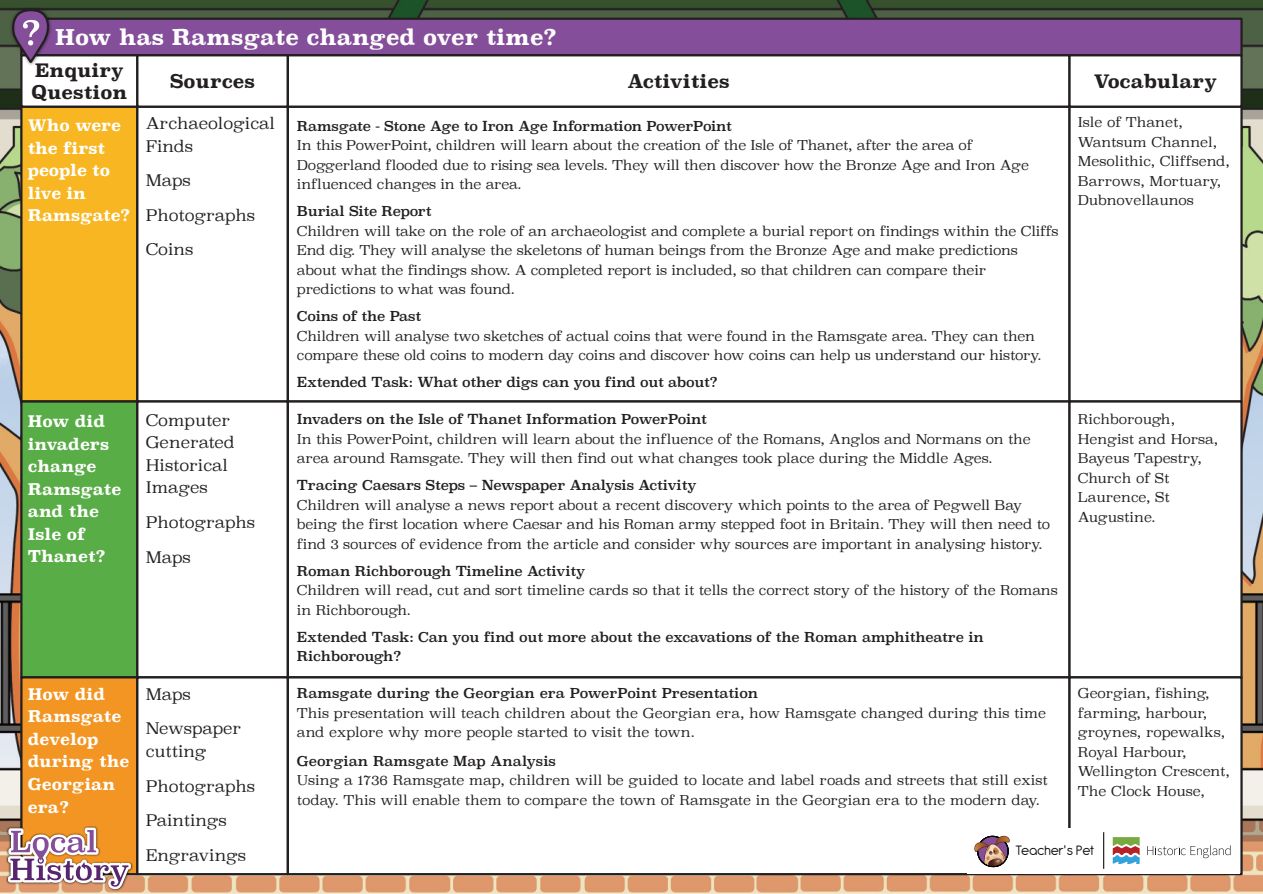
<style>
.page{position:relative;width:1263px;height:894px;background:#fff}
.page>*{position:absolute;margin:0;border:0;box-sizing:border-box;transform-origin:0 0}
.t1{font:700 21.6px "Superclarendon";color:#fff}
.t2{font:700 18.45px/21.1px "Superclarendon";color:#231f20}
.t3{font:300 15.9px/34.5px "Superclarendon";color:#231f20}
.t4{font:700 15.9px/22.5px "Superclarendon";color:#fff}
.t5{font:14.7px "Antipasto";letter-spacing:-.01em;color:#080a0a}
.t6{font:300 13.5px/19.5px "Superclarendon";letter-spacing:-.01em;color:#231f20}
.t7{font:13.5px/19.5px "Superclarendon";letter-spacing:-.01em;color:#231f20}
.s1{font-weight:400}
</style>
<div class="page">
<img style="left:0;top:0;width:1263px;height:893px">
<div style="left:20px;top:105px;width:118px;height:297px;background:#f8b722;border:2px solid #231f20"></div>
<div style="left:20px;top:400px;width:118px;height:278px;background:#58ad46;border:2px solid #231f20"></div>
<div style="left:20px;top:676px;width:118px;height:198px;background:#f39522;border:2px solid #231f20"></div>
<div style="left:136px;top:105px;width:153px;height:297px;background:#fff;border:2px solid #231f20"></div>
<div style="left:136px;top:400px;width:153px;height:278px;background:#fff;border:2px solid #231f20"></div>
<div style="left:136px;top:676px;width:153px;height:198px;background:#fff;border:2px solid #231f20"></div>
<div style="left:1068px;top:105px;width:175px;height:297px;background:#fff;border:2px solid #231f20"></div>
<div style="left:1068px;top:400px;width:175px;height:278px;background:#fff;border:2px solid #231f20"></div>
<div style="left:1068px;top:676px;width:175px;height:198px;background:#fff;border:2px solid #231f20"></div>
<div style="left:287px;top:105px;width:783px;height:297px;background:#fff;border:2px solid #231f20"></div>
<div style="left:20px;top:54px;width:118px;height:54px;background:#fff;border:2px solid #231f20"></div>
<div style="left:136px;top:54px;width:153px;height:54px;background:#fff;border:2px solid #231f20"></div>
<div style="left:1068px;top:54px;width:175px;height:54px;background:#fff;border:2px solid #231f20"></div>
<div style="left:287px;top:54px;width:783px;height:54px;background:#fff;border:2px solid #231f20"></div>
<div style="left:20px;top:18px;width:1223px;height:38px;background:#854e9a;border:2px solid #231f20"></div>
<div style="left:287px;top:400px;width:783px;height:278px;background:#fff;border:2px solid #231f20"></div>
<div style="left:287px;top:676px;width:783px;height:198px;background:#fff;border:2px solid #231f20"></div>
<img style="left:10px;top:7px;width:43px;height:60px">
<svg style="left:11px;top:8px;width:40px;height:56px"></svg>
<img style="left:7px;top:826px;width:125px;height:64px">
<svg style="left:8px;top:827px;width:123px;height:61px"></svg>
<div style="left:967px;top:827px;width:273px;height:45px;background:#fff"></div>
<svg style="left:1113px;top:837px;width:27px;height:26px"></svg>
<svg style="left:1147px;top:845px;width:83px;height:12px"></svg>
<svg style="left:973px;top:835px;width:42px;height:38px"></svg>
<hr style="left:1103px;top:831px;width:1px;height:37px;background:#231f20">
<h1 class="t1" style="left:55px;top:28px;width:503px">How has Ramsgate changed over time?</h1>
<p class="t2" style="left:31px;top:62px;width:97px">Enquiry<br>Question</p>
<p class="t2" style="left:170px;top:72px;width:86px">Sources</p>
<p class="t2" style="left:627px;top:72px;width:104px">Activities</p>
<p class="t2" style="left:1094px;top:72px;width:125px">Vocabulary</p>
<p class="t4" style="left:28px;top:115px;width:104px">Who were the first people to live in<br>Ramsgate?</p>
<p class="t3" style="left:146px;top:113px;width:131px;line-height:22.5px">Archaeological<br>Finds</p>
<p class="t6" style="left:1078px;top:114px;width:153px">Isle of Thanet,<br>Wantsum Channel,<br>Mesolithic, Cliffsend,<br>Barrows, Mortuary,<br>Dubnovellaunos</p>
<p class="t6" style="left:297px;top:117px;width:733px"><span class="s1">Ramsgate - Stone Age to Iron Age Information PowerPoint<br></span>In this PowerPoint, children will learn about the creation of the Isle of Thanet, after the area of Doggerland flooded due to rising sea levels. They will then discover how the Bronze Age and Iron Age influenced changes in the area.</p>
<p class="t6" style="left:297px;top:202px;width:763px"><span class="s1">Burial Site Report<br></span>Children will take on the role of an archaeologist and complete a burial report on findings within the Cliffs End dig. They will analyse the skeletons of human beings from the Bronze Age and make predictions about what the findings show. A completed report is included, so that children can compare their predictions to what was found.</p>
<p class="t6" style="left:297px;top:307px;width:746px"><span class="s1">Coins of the Past<br></span>Children will analyse two sketches of actual coins that were found in the Ramsgate area. They can then compare these old coins to modern day coins and discover how coins can help us understand our history.</p>
<p class="t7" style="left:297px;top:373px;width:422px">Extended Task: What other digs can you find out about?</p>
<p class="t3" style="left:146px;top:164px;width:111px">Maps<br>Photographs<br>Coins</p>
<p class="t4" style="left:28px;top:411px;width:95px">How did invaders change<br>Ramsgate and the<br>Isle of<br>Thanet?</p>
<p class="t3" style="left:146px;top:410px;width:91px;line-height:22.5px">Computer<br>Generated<br>Historical<br>Images</p>
<p class="t3" style="left:146px;top:506px;width:111px">Photographs<br>Maps</p>
<p class="t4" style="left:28px;top:684px;width:103px">How did<br>Ramsgate develop during the<br>Georgian era?</p>
<p class="t3" style="left:146px;top:678px;width:97px">Maps<br>Newspaper</p>
<p class="t3" style="left:146px;top:735px;width:111px">cutting<br>Photographs<br>Paintings<br>Engravings</p>
<p class="t6" style="left:297px;top:410px;width:735px"><span class="s1">Invaders on the Isle of Thanet Information PowerPoint<br></span>In this PowerPoint, children will learn about the influence of the Romans, Anglos and Normans on the area around Ramsgate. They will then find out what changes took place during the Middle Ages.</p>
<p class="t6" style="left:297px;top:476px;width:755px"><span class="s1">Tracing Caesars Steps – Newspaper Analysis Activity<br></span>Children will analyse a news report about a recent discovery which points to the area of Pegwell Bay being the first location where Caesar and his Roman army stepped foot in Britain. They will then need to find 3 sources of evidence from the article and consider why sources are important in analysing history.</p>
<p class="t6" style="left:297px;top:562px;width:762px"><span class="s1">Roman Richborough Timeline Activity<br></span>Children will read, cut and sort timeline cards so that it tells the correct story of the history of the Romans in Richborough.</p>
<p class="t7" style="left:297px;top:628px;width:688px">Extended Task: Can you find out more about the excavations of the Roman amphitheatre in<br>Richborough?</p>
<p class="t6" style="left:1078px;top:410px;width:142px">Richborough,<br>Hengist and Horsa,<br>Bayeus Tapestry,<br>Church of St<br>Laurence, St<br>Augustine.</p>
<p class="t6" style="left:1078px;top:684px;width:154px">Georgian, fishing, farming, harbour, groynes, ropewalks,<br>Royal Harbour,<br>Wellington Crescent,<br>The Clock House,</p>
<p class="t6" style="left:297px;top:684px;width:751px"><span class="s1">Ramsgate during the Georgian era PowerPoint Presentation<br></span>This presentation will teach children about the Georgian era, how Ramsgate changed during this time and explore why more people started to visit the town.</p>
<p class="t6" style="left:297px;top:751px;width:752px"><span class="s1">Georgian Ramsgate Map Analysis<br></span>Using a 1736 Ramsgate map, children will be guided to locate and label roads and streets that still exist today. This will enable them to compare the town of Ramsgate in the Georgian era to the modern day.</p>
<p class="t5" style="left:1016px;top:845px;width:80px">Teacher's Pet</p>
</div>
